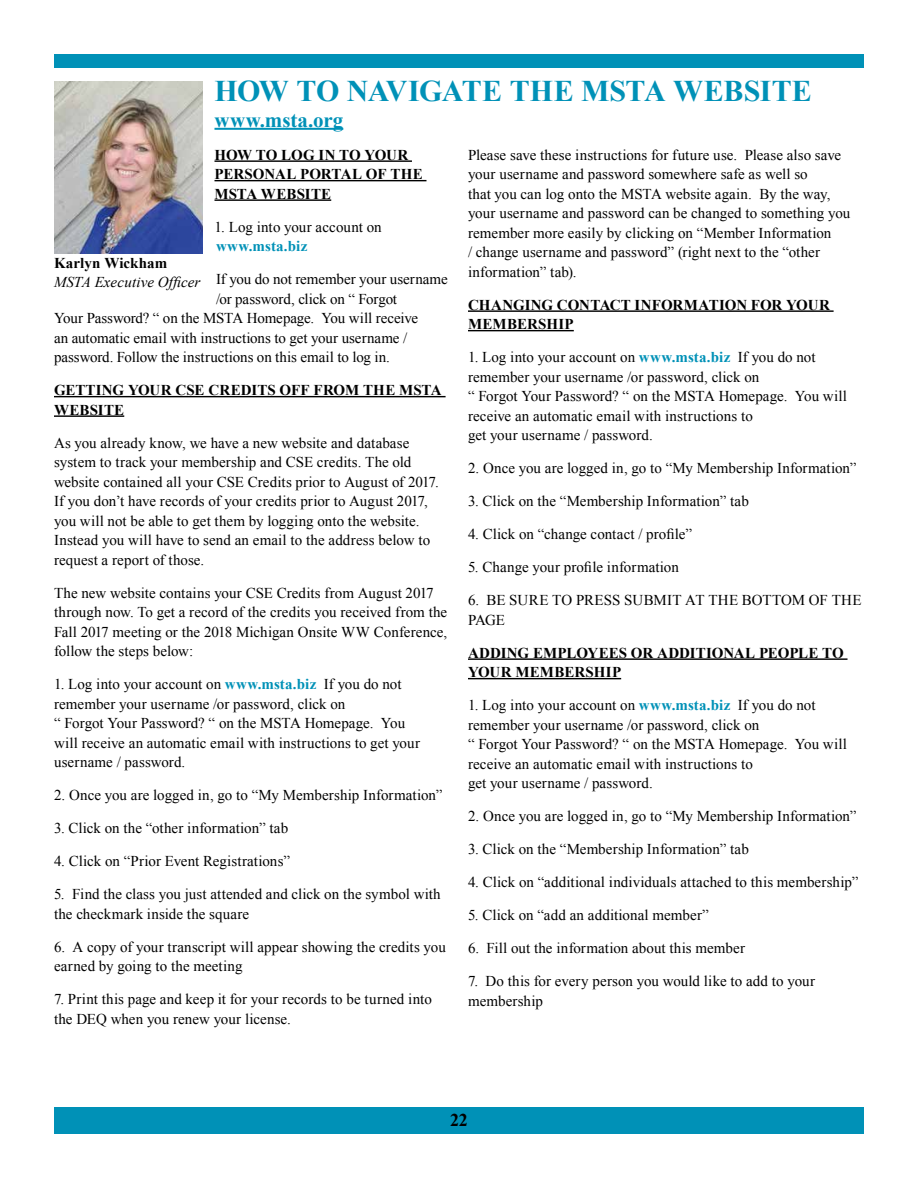
<style>
.page{position:relative;width:918px;height:1188px;background:#fff}
.page>*{position:absolute;margin:0;border:0;box-sizing:border-box;transform-origin:0 0}
.t1{font:700 30px "Times New Roman";letter-spacing:-.015em;color:#0091b7}
.t2{font:700 21px "Times New Roman";color:#0091b7}
.t3{font:700 18px "Times New Roman";color:#000}
.t4{font:15px/19.5px "Times New Roman";letter-spacing:.005em;color:#000}
.t5{font:700 15px/19.5px "Times New Roman";color:#000}
.t6{font:italic 15px "Times New Roman";letter-spacing:.005em;color:#000}
.t7{font:700 15px "Times New Roman";letter-spacing:.015em;color:#0091b7}
.s1{font-weight:700;color:#0091b7}
</style>
<div class="page">
<div style="left:54px;top:1107px;width:810px;height:27px;background:#0091b7"></div>
<div style="left:54px;top:54px;width:810px;height:14px;background:#0091b7"></div>
<hr style="left:214px;top:128px;width:129px;height:2px;background:#0091b7">
<hr style="left:214px;top:160px;width:198px;height:2px;background:#000">
<hr style="left:214px;top:180px;width:212px;height:1px;background:#000">
<hr style="left:214px;top:199px;width:117px;height:2px;background:#000">
<hr style="left:54px;top:396px;width:392px;height:1px;background:#000">
<hr style="left:54px;top:415px;width:70px;height:2px;background:#000">
<hr style="left:468px;top:310px;width:366px;height:2px;background:#000">
<hr style="left:468px;top:330px;width:106px;height:1px;background:#000">
<hr style="left:468px;top:658px;width:380px;height:2px;background:#000">
<hr style="left:468px;top:678px;width:153px;height:1px;background:#000">
<img style="left:54px;top:81px;width:148px;height:172px">
<h1 class="t1" style="left:214px;top:71px;width:599px">HOW TO NAVIGATE THE MSTA WEBSITE</h1>
<h2 class="t2" style="left:214px;top:105px;width:130px">www.msta.org</h2>
<p class="t5" style="left:214px;top:144px;width:210px">HOW TO LOG IN TO YOUR<br>PERSONAL PORTAL OF THE<br>MSTA WEBSITE</p>
<p class="t4" style="left:214px;top:217px;width:169px">1. Log into your account on</p>
<p class="t7" style="left:216px;top:236px;width:93px">www.msta.biz</p>
<p class="t4" style="left:216px;top:269px;width:233px">If you do not remember your username</p>
<p class="t4" style="left:216px;top:289px;width:183px">/or password, click on “ Forgot</p>
<p class="t4" style="left:54px;top:308px;width:366px">Your Password? “ on the MSTA Homepage. You will receive</p>
<p class="t4" style="left:54px;top:328px;width:355px">an automatic email with instructions to get your username /</p>
<p class="t4" style="left:54px;top:347px;width:338px">password. Follow the instructions on this email to log in.</p>
<p class="t5" style="left:54px;top:380px;width:389px">GETTING YOUR CSE CREDITS OFF FROM THE MSTA<br>WEBSITE</p>
<p class="t4" style="left:54px;top:433px;width:386px">As you already know, we have a new website and database system to track your membership and CSE credits. The old website contained all your CSE Credits prior to August of 2017.<br>If you don’t have records of your credits prior to August 2017, you will not be able to get them by logging onto the website.<br>Instead you will have to send an email to the address below to request a report of those.</p>
<p class="t4" style="left:54px;top:583px;width:395px">The new website contains your CSE Credits from August 2017 through now. To get a record of the credits you received from the Fall 2017 meeting or the 2018 Michigan Onsite WW Conference, follow the steps below:</p>
<p class="t4" style="left:54px;top:674px;width:368px">1. Log into your account on <span class="s1">www.msta.biz</span> If you do not remember your username /or password, click on<br>“ Forgot Your Password? “ on the MSTA Homepage. You will receive an automatic email with instructions to get your username / password.</p>
<p class="t4" style="left:54px;top:785px;width:390px">2. Once you are logged in, go to “My Membership Information”</p>
<p class="t4" style="left:54px;top:818px;width:236px">3. Click on the “other information” tab</p>
<p class="t4" style="left:54px;top:851px;width:238px">4. Click on “Prior Event Registrations”</p>
<p class="t4" style="left:54px;top:884px;width:388px">5. Find the class you just attended and click on the symbol with the checkmark inside the square</p>
<p class="t4" style="left:54px;top:937px;width:393px">6. A copy of your transcript will appear showing the credits you earned by going to the meeting</p>
<p class="t4" style="left:54px;top:989px;width:379px">7. Print this page and keep it for your records to be turned into the DEQ when you renew your license.</p>
<p class="t4" style="left:468px;top:145px;width:384px">Please save these instructions for future use. Please also save your username and password somewhere safe as well so<br>that you can log onto the MSTA website again. By the way, your username and password can be changed to something you remember more easily by clicking on “Member Information<br>/ change username and password” (right next to the “other information” tab).</p>
<p class="t5" style="left:468px;top:294px;width:363px">CHANGING CONTACT INFORMATION FOR YOUR<br>MEMBERSHIP</p>
<p class="t4" style="left:468px;top:347px;width:380px">1. Log into your account on <span class="s1">www.msta.biz</span> If you do not remember your username /or password, click on<br>“ Forgot Your Password? “ on the MSTA Homepage. You will receive an automatic email with instructions to<br>get your username / password.</p>
<p class="t4" style="left:468px;top:458px;width:390px">2. Once you are logged in, go to “My Membership Information”</p>
<p class="t4" style="left:468px;top:491px;width:282px">3. Click on the “Membership Information” tab</p>
<p class="t4" style="left:468px;top:524px;width:226px">4. Click on “change contact / profile”</p>
<p class="t4" style="left:468px;top:557px;width:212px">5. Change your profile information</p>
<p class="t4" style="left:468px;top:590px;width:395px">6. BE SURE TO PRESS SUBMIT AT THE BOTTOM OF THE<br>PAGE</p>
<p class="t5" style="left:468px;top:642px;width:377px">ADDING EMPLOYEES OR ADDITIONAL PEOPLE TO<br>YOUR MEMBERSHIP</p>
<p class="t4" style="left:468px;top:695px;width:380px">1. Log into your account on <span class="s1">www.msta.biz</span> If you do not remember your username /or password, click on<br>“ Forgot Your Password? “ on the MSTA Homepage. You will receive an automatic email with instructions to<br>get your username / password.</p>
<p class="t4" style="left:468px;top:806px;width:390px">2. Once you are logged in, go to “My Membership Information”</p>
<p class="t4" style="left:468px;top:839px;width:282px">3. Click on the “Membership Information” tab</p>
<p class="t4" style="left:468px;top:872px;width:392px">4. Click on “additional individuals attached to this membership”</p>
<p class="t4" style="left:468px;top:905px;width:242px">5. Click on “add an additional member”</p>
<p class="t4" style="left:468px;top:938px;width:279px">6. Fill out the information about this member</p>
<p class="t4" style="left:468px;top:971px;width:349px">7. Do this for every person you would like to add to your membership</p>
<p class="t5" style="left:54px;top:253px;width:115px">Karlyn Wickham</p>
<p class="t6" style="left:54px;top:272px;width:148px">MSTA Executive Officer</p>
<p class="t3" style="left:450px;top:1108px;width:19px">22</p>
</div>
